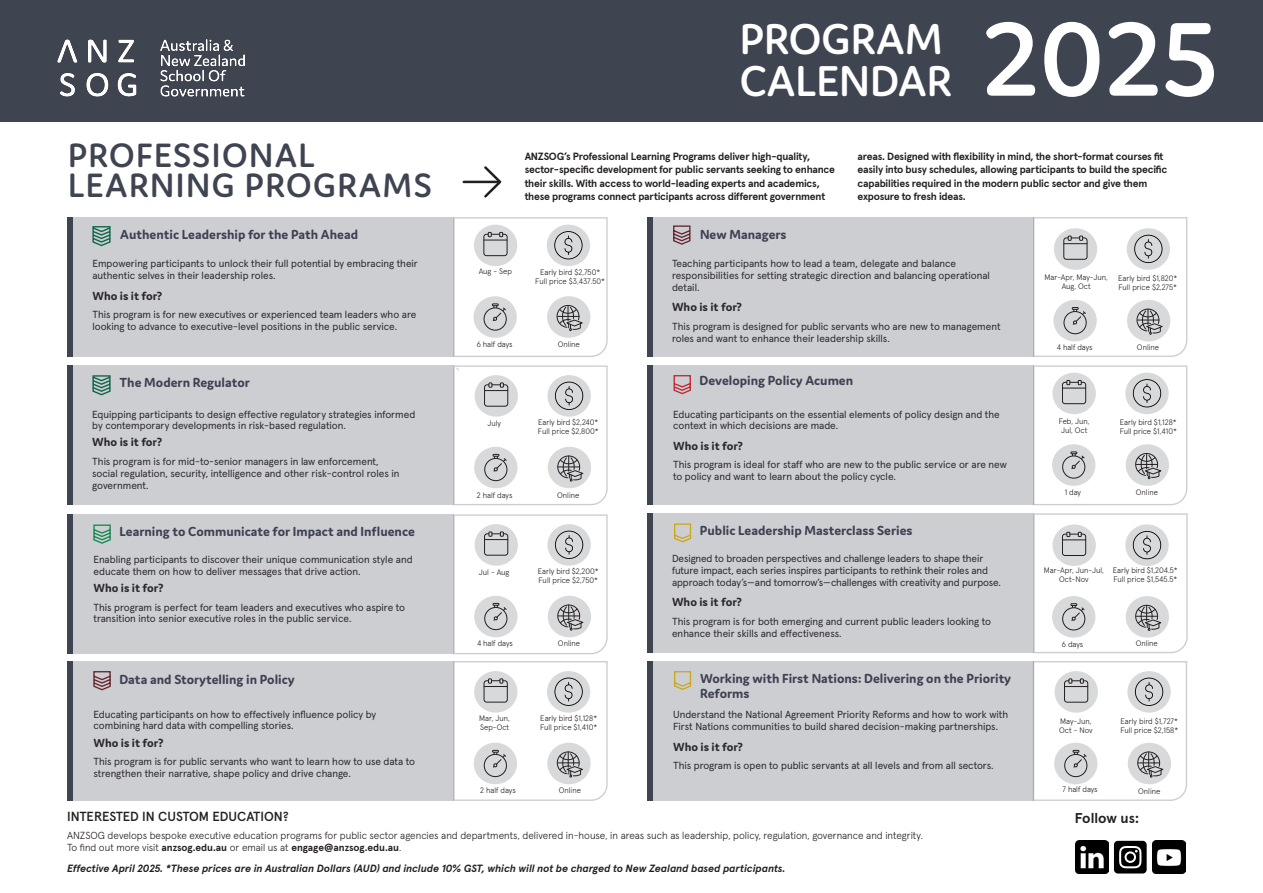
<style>
.page{position:relative;width:1263px;height:893px;background:#fff}
.page>*{position:absolute;margin:0;border:0;box-sizing:border-box;transform-origin:0 0}
.t1{font:600 111.75px "Domus";color:#fff}
.t2{font:600 45.9px/41.4px "Domus";color:#fff}
.t3{font:600 36px/30px "Domus";letter-spacing:.04em;color:#3f4451}
.t4{font:16.8px "Minion Pro";color:#231f20}
.t5{font:700 14.25px "Apercu";color:#231f20}
.t6{font:700 13.95px/14.7px "Domus";color:#3e4055}
.t7{font:500 13.2px "Apercu";letter-spacing:-.005em;color:#231f20}
.t8{font:700 12.6px "Domus";color:#231f20}
.t9{font:700 10.5px/13.5px "Apercu";letter-spacing:-.02em;color:#231f20}
.t10{font:italic 700 10.5px "Apercu";letter-spacing:-.005em;color:#231f20}
.t11{font:10.2px/11.7px "Apercu";color:#231f20}
.t12{font:300 10.2px "Apercu";color:#231f20}
.t13{font:700 10.2px "Apercu";letter-spacing:-.005em;color:#231f20}
.t14{font:300 7.95px/8.9px "Apercu";color:#231f20}
.s1{font-weight:300}
</style>
<div class="page">
<svg style="left:1114px;top:841px;width:33px;height:32px"></svg>
<img style="left:1075px;top:841px;width:33px;height:32px">
<img style="left:1152px;top:841px;width:33px;height:32px">
<div style="left:0;top:0;width:1263px;height:121px;background:#3f4451"></div>
<img style="left:57px;top:39px;width:188px;height:58px">
<hr style="left:464px;top:181px;width:35px;height:2px;background:#231f20">
<svg style="left:482px;top:166px;width:19px;height:32px"></svg>
<svg style="left:453px;top:217px;width:155px;height:140px"></svg>
<svg style="left:453px;top:514px;width:155px;height:287px"></svg>
<svg style="left:1033px;top:217px;width:155px;height:140px"></svg>
<svg style="left:1033px;top:365px;width:155px;height:141px"></svg>
<svg style="left:1033px;top:513px;width:155px;height:141px"></svg>
<svg style="left:1033px;top:661px;width:154px;height:140px"></svg>
<svg style="left:453px;top:365px;width:155px;height:141px"></svg>
<div style="left:647px;top:217px;width:386px;height:140px;background:#cdced1"></div>
<div style="left:67px;top:217px;width:386px;height:140px;background:#cdced1"></div>
<div style="left:67px;top:661px;width:386px;height:140px;background:#cdced1"></div>
<div style="left:647px;top:365px;width:386px;height:140px;background:#cdced1"></div>
<div style="left:647px;top:661px;width:386px;height:140px;background:#cdced1"></div>
<div style="left:647px;top:513px;width:386px;height:140px;background:#cdced1"></div>
<div style="left:67px;top:514px;width:386px;height:140px;background:#cdced1"></div>
<div style="left:67px;top:365px;width:386px;height:140px;background:#cdced1"></div>
<h1 class="t2" style="left:740px;top:18px;width:214px">PROGRAM<br>CALENDAR</h1>
<h1 class="t1" style="left:982px;top:-2px;width:238px">2025</h1>
<p class="t3" style="left:68px;top:140px;width:365px">PROFESSIONAL<br>LEARNING PROGRAMS</p>
<p class="t9" style="left:525px;top:148px;width:312px">ANZSOG’s Professional Learning Programs deliver high-quality, sector-specific development for public servants seeking to enhance their skills. With access to world-leading experts and academics, these programs connect participants across different government</p>
<p class="t9" style="left:858px;top:148px;width:311px">areas. Designed with flexibility in mind, the short-format courses fit easily into busy schedules, allowing participants to build the specific capabilities required in the modern public sector and give them exposure to fresh ideas.</p>
<p class="t6" style="left:120px;top:227px;width:239px">Authentic Leadership for the Path Ahead</p>
<p class="t11" style="left:92px;top:257px;width:327px">Empowering participants to unlock their full potential by embracing their authentic selves in their leadership roles.</p>
<p class="t8" style="left:92px;top:288px;width:72px">Who is it for?</p>
<p class="t11" style="left:92px;top:308px;width:325px">This program is for new executives or experienced team leaders who are looking to advance to executive-level positions in the public service.</p>
<p class="t6" style="left:119px;top:375px;width:132px">The Modern Regulator</p>
<p class="t11" style="left:92px;top:407px;width:325px">Equipping participants to design effective regulatory strategies informed by contemporary developments in risk-based regulation.</p>
<p class="t8" style="left:92px;top:435px;width:72px">Who is it for?</p>
<p class="t11" style="left:92px;top:455px;width:309px">This program is for mid-to-senior managers in law enforcement, social regulation, security, intelligence and other risk-control roles in government.</p>
<p class="t6" style="left:119px;top:524px;width:297px">Learning to Communicate for Impact and Influence</p>
<p class="t11" style="left:93px;top:553px;width:321px">Enabling participants to discover their unique communication style and educate them on how to deliver messages that drive action.</p>
<p class="t8" style="left:93px;top:581px;width:72px">Who is it for?</p>
<p class="t11" style="left:93px;top:600px;width:313px">This program is perfect for team leaders and executives who aspire to transition into senior executive roles in the public service.</p>
<p class="t6" style="left:119px;top:672px;width:177px">Data and Storytelling in Policy</p>
<p class="t11" style="left:93px;top:707px;width:284px">Educating participants on how to effectively influence policy by combining hard data with compelling stories.</p>
<p class="t8" style="left:93px;top:735px;width:72px">Who is it for?</p>
<p class="t11" style="left:93px;top:755px;width:323px">This program is for public servants who want to learn how to use data to strengthen their narrative, shape policy and drive change.</p>
<p class="t7" style="left:67px;top:806px;width:223px">INTERESTED IN CUSTOM EDUCATION?</p>
<h3 class="t4" style="left:455px;top:362px;width:8px">`</h3>
<p class="t14" style="left:479px;top:266px;width:35px">Aug - Sep</p>
<p class="t14" style="left:535px;top:267px;width:71px;text-align:center">Early bird $2,750*<br>Full price $3,437.50*</p>
<p class="t14" style="left:477px;top:339px;width:37px">6 half days</p>
<p class="t14" style="left:558px;top:339px;width:24px">Online</p>
<p class="t6" style="left:700px;top:227px;width:88px">New Managers</p>
<p class="t11" style="left:672px;top:257px;width:319px">Teaching participants how to lead a team, delegate and balance responsibilities for setting strategic direction and balancing operational detail.</p>
<p class="t8" style="left:672px;top:300px;width:72px">Who is it for?</p>
<p class="t11" style="left:672px;top:320px;width:330px">This program is designed for public servants who are new to management roles and want to enhance their leadership skills.</p>
<p class="t14" style="left:1044px;top:272px;width:65px;text-align:center">Mar-Apr, May-Jun,<br>Aug, Oct</p>
<p class="t14" style="left:1118px;top:273px;width:61px">Early bird $1,820*<br>Full price $2,275*</p>
<p class="t14" style="left:1057px;top:342px;width:37px">4 half days</p>
<p class="t14" style="left:1137px;top:342px;width:24px">Online</p>
<p class="t6" style="left:699px;top:372px;width:155px">Developing Policy Acumen</p>
<p class="t14" style="left:487px;top:418px;width:15px">July</p>
<p class="t14" style="left:538px;top:417px;width:62px">Early bird $2,240*<br>Full price $2,800*</p>
<p class="t11" style="left:673px;top:407px;width:328px">Educating participants on the essential elements of policy design and the context in which decisions are made.</p>
<p class="t8" style="left:673px;top:439px;width:72px">Who is it for?</p>
<p class="t11" style="left:673px;top:458px;width:335px">This program is ideal for staff who are new to the public service or are new to policy and want to learn about the policy cycle.</p>
<p class="t14" style="left:1059px;top:416px;width:33px">Feb, Jun,<br>Jul, Oct</p>
<p class="t14" style="left:1120px;top:417px;width:59px">Early bird $1,128*<br>Full price $1,410*</p>
<p class="t14" style="left:477px;top:490px;width:37px">2 half days</p>
<p class="t14" style="left:557px;top:490px;width:24px">Online</p>
<p class="t14" style="left:1065px;top:487px;width:18px">1 day</p>
<p class="t14" style="left:1136px;top:487px;width:24px">Online</p>
<p class="t6" style="left:700px;top:523px;width:214px">Public Leadership Masterclass Series</p>
<p class="t14" style="left:479px;top:567px;width:32px">Jul - Aug</p>
<p class="t11" style="left:672px;top:552px;width:330px">Designed to broaden perspectives and challenge leaders to shape their future impact, each series inspires participants to rethink their roles and approach today’s—and tomorrow’s—challenges with creativity and purpose.</p>
<p class="t8" style="left:672px;top:595px;width:72px">Who is it for?</p>
<p class="t11" style="left:672px;top:615px;width:320px">This program is for both emerging and current public leaders looking to enhance their skills and effectiveness.</p>
<p class="t14" style="left:538px;top:566px;width:62px">Early bird $2,200*<br>Full price $2,750*</p>
<p class="t14" style="left:1113px;top:565px;width:66px">Early bird $1,204.5*<br>Full price $1,545.5*</p>
<p class="t14" style="left:1044px;top:565px;width:62px;text-align:center">Mar-Apr, Jun-Jul,<br>Oct-Nov</p>
<p class="t14" style="left:477px;top:638px;width:37px">4 half days</p>
<p class="t14" style="left:558px;top:638px;width:24px">Online</p>
<p class="t14" style="left:1062px;top:639px;width:23px">6 days</p>
<p class="t14" style="left:1136px;top:638px;width:24px">Online</p>
<p class="t14" style="left:479px;top:713px;width:32px">Mar, Jun,<br>Sep-Oct</p>
<p class="t14" style="left:540px;top:713px;width:59px">Early bird $1,128*<br>Full price $1,410*</p>
<p class="t6" style="left:700px;top:671px;width:313px">Working with First Nations: Delivering on the Priority<br>Reforms</p>
<p class="t11" style="left:673px;top:708px;width:337px">Understand the National Agreement Priority Reforms and how to work with<br>First Nations communities to build shared decision-making partnerships.</p>
<p class="t8" style="left:673px;top:739px;width:72px">Who is it for?</p>
<p class="t11" style="left:673px;top:759px;width:322px">This program is open to public servants at all levels and from all sectors.</p>
<p class="t14" style="left:1059px;top:716px;width:35px">May-Jun,<br>Oct - Nov</p>
<p class="t14" style="left:1120px;top:716px;width:59px">Early bird $1,727*<br>Full price $2,158*</p>
<p class="t14" style="left:480px;top:785px;width:37px">2 half days</p>
<p class="t14" style="left:559px;top:785px;width:24px">Online</p>
<p class="t14" style="left:1062px;top:784px;width:37px">7 half days</p>
<p class="t14" style="left:1138px;top:786px;width:24px">Online</p>
<p class="t5" style="left:1075px;top:807px;width:66px">Follow us:</p>
<p class="t12" style="left:67px;top:827px;width:857px">ANZSOG develops bespoke executive education programs for public sector agencies and departments, delivered in-house, in areas such as leadership, policy, regulation, governance and integrity.</p>
<p class="t13" style="left:67px;top:840px;width:336px"><span class="s1">To find out more visit</span> anzsog.edu.au <span class="s1">or email us at</span> engage@anzsog.edu.au<span class="s1">.</span></p>
<p class="t10" style="left:67px;top:860px;width:720px">Effective April 2025. *These prices are in Australian Dollars (AUD) and include 10% GST, which will not be charged to New Zealand based participants.</p>
</div>
